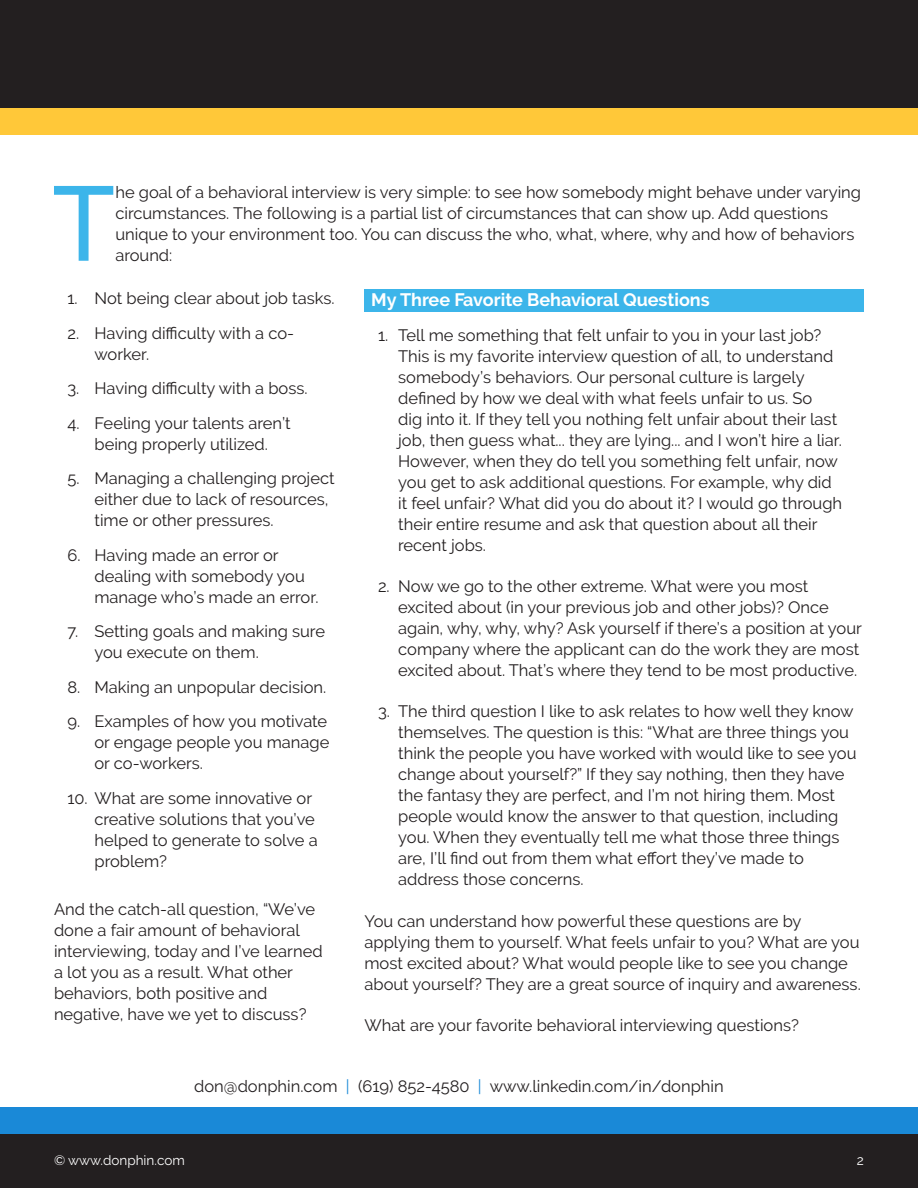
<style>
.page{position:relative;width:918px;height:1188px;background:#fff}
.page>*{position:absolute;margin:0;border:0;box-sizing:border-box;transform-origin:0 0}
.Normal_wrd_16{font:104.55px "Arial";color:#3cb5ea}
.subhead{font:700 18px "Raleway";color:#fff}
.List_Paragraph_wrd_2{font:16.5px/21px "Raleway";color:#231f20}
.Normal_wrd_16-2{font:16.5px/21px "Raleway";color:#231f20}
.Normal_wrd_8{font:16.5px "Raleway";color:#231f20}
.t1{font:13.5px "Raleway";color:#fff}
.s1{color:#1a89d7}
</style>
<div class="page">
<div style="left:0;top:1134px;width:918px;height:54px;background:#231f20"></div>
<div style="left:0;top:0;width:918px;height:108px;background:#231f20"></div>
<div style="left:0;top:108px;width:918px;height:27px;background:#ffc839"></div>
<div style="left:0;top:1107px;width:918px;height:27px;background:#1a89d7"></div>
<div style="left:364px;top:289px;width:500px;height:22px;background:#3cb5ea"></div>
<p class="Normal_wrd_16" style="left:52px;top:156px;width:65px">T</p>
<p class="Normal_wrd_16-2" style="left:115px;top:181px;width:747px">he goal of a behavioral interview is very simple: to see how somebody might behave under varying circumstances. The following is a partial list of circumstances that can show up. Add questions unique to your environment too. You can discuss the who, what, where, why and how of behaviors around:</p>
<p class="subhead" style="left:371px;top:290px;width:340px">My Three Favorite Behavioral Questions</p>
<p class="List_Paragraph_wrd_2" style="left:398px;top:325px;width:446px;text-indent:-20px">1. Tell me something that felt unfair to you in your last job?<br>This is my favorite interview question of all, to understand somebody’s behaviors. Our personal culture is largely defined by how we deal with what feels unfair to us. So<br>dig into it. If they tell you nothing felt unfair about their last job, then guess what... they are lying... and I won’t hire a liar.<br>However, when they do tell you something felt unfair, now you get to ask additional questions. For example, why did it feel unfair? What did you do about it? I would go through their entire resume and ask that question about all their recent jobs.</p>
<p class="List_Paragraph_wrd_2" style="left:398px;top:576px;width:465px;text-indent:-20px">2. Now we go to the other extreme. What were you most excited about (in your previous job and other jobs)? Once again, why, why, why? Ask yourself if there’s a position at your company where the applicant can do the work they are most excited about. That’s where they tend to be most productive.</p>
<p class="List_Paragraph_wrd_2" style="left:398px;top:701px;width:460px;text-indent:-20px">3. The third question I like to ask relates to how well they know themselves. The question is this: “What are three things you think the people you have worked with would like to see you change about yourself?” If they say nothing, then they have the fantasy they are perfect, and I’m not hiring them. Most people would know the answer to that question, including you. When they eventually tell me what those three things are, I’ll find out from them what effort they’ve made to address those concerns.</p>
<p class="Normal_wrd_16-2" style="left:364px;top:910px;width:498px">You can understand how powerful these questions are by applying them to yourself. What feels unfair to you? What are you most excited about? What would people like to see you change about yourself? They are a great source of inquiry and awareness.</p>
<p class="Normal_wrd_16-2" style="left:364px;top:1015px;width:436px">What are your favorite behavioral interviewing questions?</p>
<p class="List_Paragraph_wrd_2" style="left:68px;top:288px;width:269px">1. Not being clear about job tasks.</p>
<p class="List_Paragraph_wrd_2" style="left:94px;top:322px;width:201px;text-indent:-27px">2. Having difficulty with a co&shy;worker.</p>
<p class="List_Paragraph_wrd_2" style="left:68px;top:378px;width:242px">3. Having difficulty with a boss.</p>
<p class="List_Paragraph_wrd_2" style="left:68px;top:412px;width:225px;text-align:center">4. Feeling your talents aren’t being properly utilized.</p>
<p class="List_Paragraph_wrd_2" style="left:94px;top:468px;width:242px;text-indent:-27px">5. Managing a challenging project either due to lack of resources, time or other pressures.</p>
<p class="List_Paragraph_wrd_2" style="left:94px;top:544px;width:226px;text-indent:-27px">6. Having made an error or dealing with somebody you manage who’s made an error.</p>
<p class="List_Paragraph_wrd_2" style="left:94px;top:621px;width:232px;text-indent:-27px">7. Setting goals and making sure you execute on them.</p>
<p class="List_Paragraph_wrd_2" style="left:68px;top:676px;width:260px">8. Making an unpopular decision.</p>
<p class="List_Paragraph_wrd_2" style="left:94px;top:711px;width:236px;text-indent:-27px">9. Examples of how you motivate or engage people you manage or co-workers.</p>
<p class="List_Paragraph_wrd_2" style="left:94px;top:787px;width:225px;text-indent:-27px">10. What are some innovative or creative solutions that you’ve helped to generate to solve a problem?</p>
<p class="Normal_wrd_16-2" style="left:54px;top:898px;width:270px">And the catch-all question, “We’ve done a fair amount of behavioral interviewing, today and I’ve learned a lot you as a result. What other behaviors, both positive and negative, have we yet to discuss?</p>
<p class="Normal_wrd_8" style="left:194px;top:1076px;width:531px">don@donphin.com <span class="s1">|</span> (619) 852-4580 <span class="s1">|</span> www.linkedin.com/in/donphin</p>
<p class="t1" style="left:54px;top:1153px;width:132px">© www.donphin.com</p>
<p class="t1" style="left:857px;top:1153px;width:9px">2</p>
</div>
